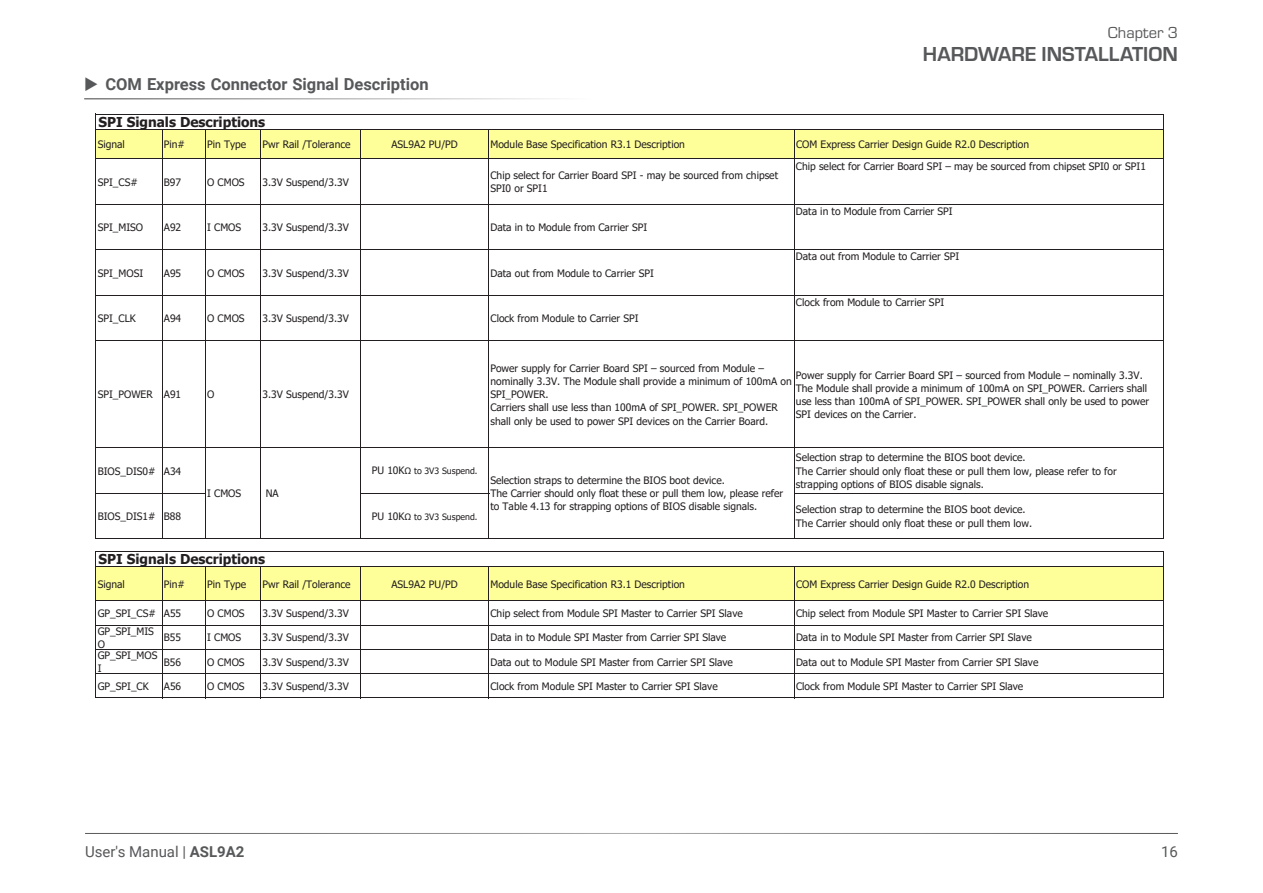
<style>
.page{position:relative;width:1263px;height:893px;background:#fff}
.page>*{position:absolute;margin:0;border:0;box-sizing:border-box;transform-origin:0 0}
.t1{font:700 21px "Eurostile";color:#57585a}
.t2{font:700 16.5px "Roboto";color:#57585a}
.t3{font:16.5px "Eurostile";color:#57585a}
.t4{font:15px "Roboto";color:#57585a}
.t5{font:700 13.65px "Tahoma";color:#231f20}
.t6{font:10.2px/13.2px "Tahoma";color:#231f20}
.t7{font:8.7px "Tahoma";color:#231f20}
.s1{font-size:10.2px}
.s2{font-family:"Calibri";font-size:10.2px}
.s3{font-weight:700}
</style>
<div class="page">
<hr style="left:85px;top:833px;width:1093px;height:1px;background:#57585a">
<hr style="left:84px;top:98px;width:515px;height:2px;background:#595a5b">
<div style="left:96px;top:130px;width:1067px;height:29px;background:#ffff9a"></div>
<div style="left:96px;top:566px;width:1067px;height:35px;background:#ffff9a"></div>
<hr style="left:96px;top:493px;width:110px;height:1px;background:#231f20">
<hr style="left:361px;top:493px;width:128px;height:1px;background:#231f20">
<hr style="left:96px;top:114px;width:1px;height:425px;background:#231f20">
<hr style="left:1163px;top:115px;width:1px;height:424px;background:#231f20">
<hr style="left:162px;top:130px;width:1px;height:409px;background:#231f20">
<hr style="left:205px;top:130px;width:1px;height:409px;background:#231f20">
<hr style="left:260px;top:130px;width:1px;height:409px;background:#231f20">
<hr style="left:360px;top:130px;width:1px;height:409px;background:#231f20">
<hr style="left:488px;top:130px;width:1px;height:409px;background:#231f20">
<hr style="left:794px;top:130px;width:1px;height:409px;background:#231f20">
<hr style="left:96px;top:552px;width:1px;height:146px;background:#231f20">
<hr style="left:1163px;top:552px;width:1px;height:146px;background:#231f20">
<hr style="left:162px;top:567px;width:1px;height:131px;background:#231f20">
<hr style="left:205px;top:567px;width:1px;height:131px;background:#231f20">
<hr style="left:260px;top:567px;width:1px;height:131px;background:#231f20">
<hr style="left:360px;top:567px;width:1px;height:131px;background:#231f20">
<hr style="left:488px;top:567px;width:1px;height:131px;background:#231f20">
<hr style="left:794px;top:567px;width:1px;height:131px;background:#231f20">
<hr style="left:96px;top:114px;width:1068px;height:1px;background:#231f20">
<hr style="left:96px;top:130px;width:1068px;height:1px;background:#231f20">
<hr style="left:96px;top:159px;width:1068px;height:1px;background:#231f20">
<hr style="left:96px;top:204px;width:1068px;height:1px;background:#231f20">
<hr style="left:96px;top:249px;width:1068px;height:1px;background:#231f20">
<hr style="left:96px;top:295px;width:1068px;height:1px;background:#231f20">
<hr style="left:96px;top:340px;width:1068px;height:1px;background:#231f20">
<hr style="left:96px;top:447px;width:1068px;height:1px;background:#231f20">
<hr style="left:794px;top:493px;width:370px;height:1px;background:#231f20">
<hr style="left:96px;top:538px;width:1068px;height:1px;background:#231f20">
<hr style="left:96px;top:552px;width:1068px;height:1px;background:#231f20">
<hr style="left:96px;top:566px;width:1068px;height:1px;background:#231f20">
<hr style="left:96px;top:600px;width:1068px;height:1px;background:#231f20">
<hr style="left:96px;top:625px;width:1068px;height:1px;background:#231f20">
<hr style="left:96px;top:649px;width:1068px;height:1px;background:#231f20">
<hr style="left:96px;top:673px;width:1068px;height:1px;background:#231f20">
<hr style="left:96px;top:697px;width:1068px;height:1px;background:#231f20">
<p class="t2" style="left:105px;top:72px;width:325px">COM Express Connector Signal Description</p>
<p class="t5" style="left:99px;top:113px;width:168px">SPI Signals Descriptions</p>
<h2 class="t3" style="left:1108px;top:22px;width:72px">Chapter 3</h2>
<h1 class="t1" style="left:923px;top:39px;width:257px">HARDWARE INSTALLATION</h1>
<p class="t6" style="left:98px;top:139px;width:29px">Signal</p>
<p class="t6" style="left:164px;top:139px;width:23px">Pin#</p>
<p class="t6" style="left:207px;top:139px;width:41px">Pin Type</p>
<p class="t6" style="left:263px;top:139px;width:89px">Pwr Rail /Tolerance</p>
<p class="t6" style="left:391px;top:139px;width:68px">ASL9A2 PU/PD</p>
<p class="t6" style="left:490px;top:139px;width:196px">Module Base Specification R3.1 Description</p>
<p class="t6" style="left:796px;top:139px;width:235px">COM Express Carrier Design Guide R2.0 Description</p>
<p class="t6" style="left:98px;top:176px;width:42px">SPI_CS#</p>
<p class="t6" style="left:164px;top:176px;width:19px">B97</p>
<p class="t6" style="left:207px;top:176px;width:39px">O CMOS</p>
<p class="t6" style="left:263px;top:176px;width:88px">3.3V Suspend/3.3V</p>
<p class="t6" style="left:490px;top:169px;width:289px">Chip select for Carrier Board SPI - may be sourced from chipset<br>SPI0 or SPI1</p>
<p class="t6" style="left:796px;top:160px;width:351px">Chip select for Carrier Board SPI – may be sourced from chipset SPI0 or SPI1</p>
<p class="t6" style="left:98px;top:221px;width:47px">SPI_MISO</p>
<p class="t6" style="left:164px;top:221px;width:19px">A92</p>
<p class="t6" style="left:207px;top:221px;width:36px">I CMOS</p>
<p class="t6" style="left:263px;top:221px;width:88px">3.3V Suspend/3.3V</p>
<p class="t6" style="left:490px;top:221px;width:158px">Data in to Module from Carrier SPI</p>
<p class="t6" style="left:98px;top:267px;width:47px">SPI_MOSI</p>
<p class="t6" style="left:164px;top:267px;width:19px">A95</p>
<p class="t6" style="left:207px;top:267px;width:39px">O CMOS</p>
<p class="t6" style="left:263px;top:267px;width:88px">3.3V Suspend/3.3V</p>
<p class="t6" style="left:490px;top:267px;width:165px">Data out from Module to Carrier SPI</p>
<p class="t6" style="left:98px;top:312px;width:40px">SPI_CLK</p>
<p class="t6" style="left:164px;top:312px;width:19px">A94</p>
<p class="t6" style="left:207px;top:312px;width:39px">O CMOS</p>
<p class="t6" style="left:263px;top:312px;width:88px">3.3V Suspend/3.3V</p>
<p class="t6" style="left:490px;top:312px;width:150px">Clock from Module to Carrier SPI</p>
<p class="t6" style="left:796px;top:205px;width:158px">Data in to Module from Carrier SPI</p>
<p class="t6" style="left:796px;top:251px;width:165px">Data out from Module to Carrier SPI</p>
<p class="t6" style="left:796px;top:296px;width:150px">Clock from Module to Carrier SPI</p>
<p class="t6" style="left:98px;top:389px;width:85px">SPI_POWER A91</p>
<p class="t6" style="left:207px;top:389px;width:9px">O</p>
<p class="t6" style="left:263px;top:389px;width:88px">3.3V Suspend/3.3V</p>
<p class="t6" style="left:490px;top:362px;width:303px">Power supply for Carrier Board SPI – sourced from Module – nominally 3.3V. The Module shall provide a minimum of 100mA on SPI_POWER.<br>Carriers shall use less than 100mA of SPI_POWER. SPI_POWER shall only be used to power SPI devices on the Carrier Board.</p>
<p class="t6" style="left:796px;top:369px;width:355px">Power supply for Carrier Board SPI – sourced from Module – nominally 3.3V.<br>The Module shall provide a minimum of 100mA on SPI_POWER. Carriers shall use less than 100mA of SPI_POWER. SPI_POWER shall only be used to power SPI devices on the Carrier.</p>
<p class="t6" style="left:796px;top:452px;width:322px">Selection strap to determine the BIOS boot device.<br>The Carrier should only float these or pull them low, please refer to for strapping options of BIOS disable signals.</p>
<p class="t6" style="left:98px;top:465px;width:85px">BIOS_DIS0# A34</p>
<p class="t7" style="left:372px;top:465px;width:107px"><span class="s1">PU 10K</span><span class="s2">Ω</span> to 3V3 Suspend.</p>
<p class="t6" style="left:490px;top:474px;width:294px">Selection straps to determine the BIOS boot device.<br>The Carrier should only float these or pull them low, please refer to Table 4.13 for strapping options of BIOS disable signals.</p>
<p class="t6" style="left:207px;top:487px;width:36px">I CMOS</p>
<p class="t6" style="left:266px;top:487px;width:14px">NA</p>
<p class="t6" style="left:98px;top:510px;width:85px">BIOS_DIS1# B88</p>
<p class="t7" style="left:372px;top:511px;width:107px"><span class="s1">PU 10K</span><span class="s2">Ω</span> to 3V3 Suspend.</p>
<p class="t6" style="left:796px;top:504px;width:238px">Selection strap to determine the BIOS boot device.<br>The Carrier should only float these or pull them low.</p>
<p class="t5" style="left:99px;top:550px;width:168px">SPI Signals Descriptions</p>
<p class="t6" style="left:98px;top:578px;width:29px">Signal</p>
<p class="t6" style="left:164px;top:578px;width:23px">Pin#</p>
<p class="t6" style="left:207px;top:578px;width:41px">Pin Type</p>
<p class="t6" style="left:263px;top:578px;width:89px">Pwr Rail /Tolerance</p>
<p class="t6" style="left:391px;top:578px;width:68px">ASL9A2 PU/PD</p>
<p class="t6" style="left:490px;top:578px;width:196px">Module Base Specification R3.1 Description</p>
<p class="t6" style="left:796px;top:578px;width:235px">COM Express Carrier Design Guide R2.0 Description</p>
<p class="t6" style="left:98px;top:607px;width:85px">GP_SPI_CS# A55</p>
<p class="t6" style="left:207px;top:607px;width:39px">O CMOS</p>
<p class="t6" style="left:263px;top:607px;width:88px">3.3V Suspend/3.3V</p>
<p class="t6" style="left:490px;top:607px;width:254px">Chip select from Module SPI Master to Carrier SPI Slave</p>
<p class="t6" style="left:796px;top:607px;width:254px">Chip select from Module SPI Master to Carrier SPI Slave</p>
<p class="t6" style="left:98px;top:625px;width:58px">GP_SPI_MIS<br>O</p>
<p class="t6" style="left:164px;top:632px;width:19px">B55</p>
<p class="t6" style="left:207px;top:632px;width:36px">I CMOS</p>
<p class="t6" style="left:263px;top:632px;width:88px">3.3V Suspend/3.3V</p>
<p class="t6" style="left:490px;top:632px;width:237px">Data in to Module SPI Master from Carrier SPI Slave</p>
<p class="t6" style="left:796px;top:632px;width:237px">Data in to Module SPI Master from Carrier SPI Slave</p>
<p class="t6" style="left:98px;top:649px;width:61px">GP_SPI_MOS<br>I</p>
<p class="t6" style="left:164px;top:656px;width:19px">B56</p>
<p class="t6" style="left:207px;top:656px;width:39px">O CMOS</p>
<p class="t6" style="left:263px;top:656px;width:88px">3.3V Suspend/3.3V</p>
<p class="t6" style="left:490px;top:656px;width:244px">Data out to Module SPI Master from Carrier SPI Slave</p>
<p class="t6" style="left:796px;top:656px;width:244px">Data out to Module SPI Master from Carrier SPI Slave</p>
<p class="t6" style="left:98px;top:680px;width:53px">GP_SPI_CK</p>
<p class="t6" style="left:164px;top:680px;width:19px">A56</p>
<p class="t6" style="left:207px;top:680px;width:39px">O CMOS</p>
<p class="t6" style="left:263px;top:680px;width:88px">3.3V Suspend/3.3V</p>
<p class="t6" style="left:490px;top:680px;width:229px">Clock from Module SPI Master to Carrier SPI Slave</p>
<p class="t6" style="left:796px;top:680px;width:229px">Clock from Module SPI Master to Carrier SPI Slave</p>
<h3 class="t4" style="left:85px;top:841px;width:161px">User's Manual | <span class="s3">ASL9A2</span></h3>
<h3 class="t4" style="left:1161px;top:841px;width:18px">16</h3>
</div>
